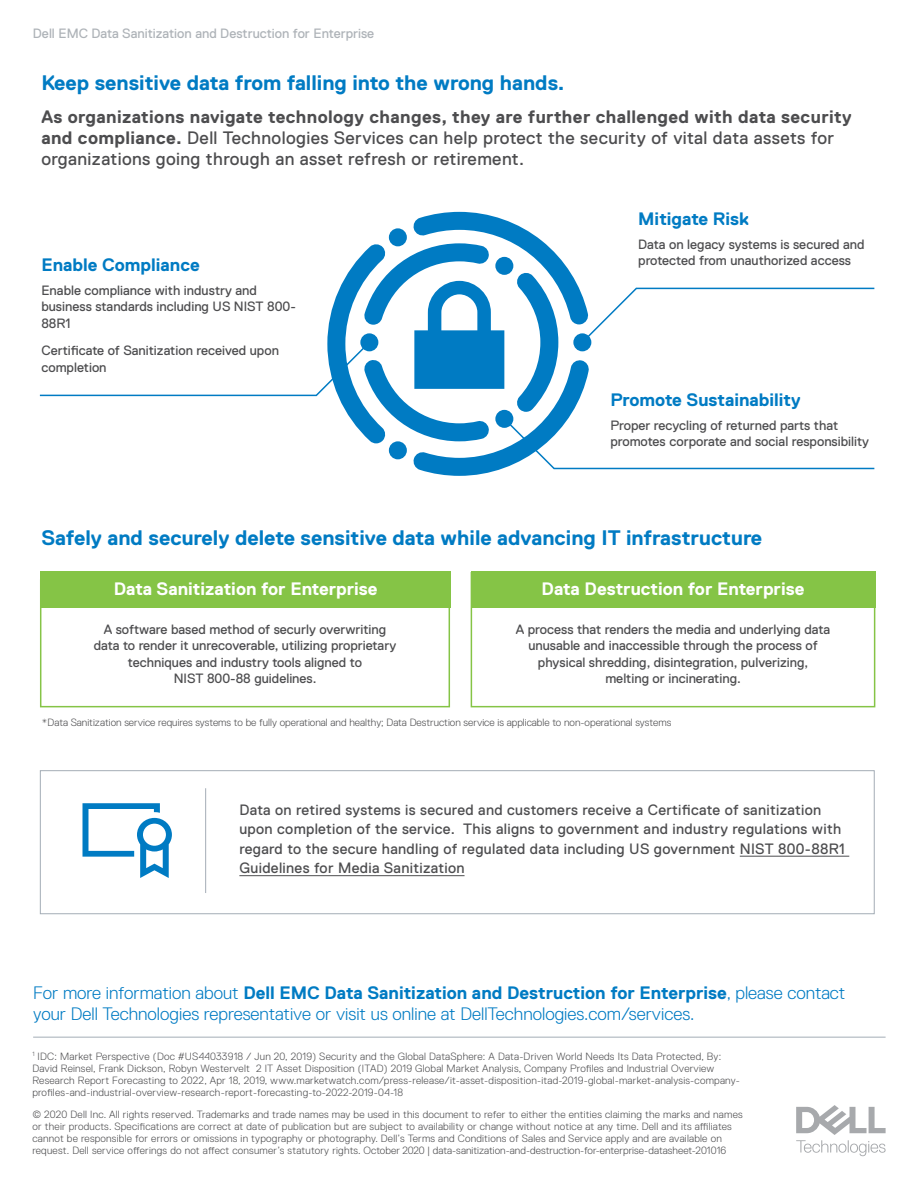
<style>
.page{position:relative;width:918px;height:1188px;background:#fff}
.page>*{position:absolute;margin:0;border:0;box-sizing:border-box;transform-origin:0 0}
.t1{font:700 21px "Dell Replica";color:#007bc3}
.t2{font:18px/21px "Dell Replica";letter-spacing:.02em;color:#4d4d4f}
.t3{font:300 18px/21px "Dell Replica";color:#007bc3}
.t4{font:700 18px "Dell Replica";color:#fff}
.t5{font:700 18px "Dell Replica";color:#007bc3}
.t6{font:15px/19.5px "Dell Replica";letter-spacing:.02em;color:#4d4d4f}
.t7{font:13.5px/16.5px "Dell Replica";color:#4d4d4f}
.t8{font:13.5px "Dell Replica";color:#aeb3b8}
.t9{font:300 10.5px/12px "Dell Replica";letter-spacing:.02em;color:#4d4d4f}
.t10{font:300 10.5px "Dell Replica";color:#4d4d4f}
.s1{font-weight:700}
</style>
<div class="page">
<hr style="left:33px;top:1037px;width:853px;height:1px;background:#a4adb6">
<div style="left:40px;top:770px;width:835px;height:144px;border:1px solid #a4adb6"></div>
<div style="left:40px;top:580px;width:410px;height:127px;border:2px solid #85c446"></div>
<div style="left:40px;top:571px;width:410px;height:36px;background:#85c446"></div>
<div style="left:471px;top:571px;width:404px;height:36px;background:#85c446"></div>
<div style="left:471px;top:572px;width:404px;height:135px;border:2px solid #85c446"></div>
<svg style="left:796px;top:1105px;width:90px;height:51px"></svg>
<hr style="left:740px;top:856px;width:109px;height:1px;background:#4d4d4f">
<hr style="left:239px;top:875px;width:226px;height:1px;background:#4d4d4f">
<svg style="left:327px;top:212px;width:264px;height:264px"></svg>
<svg style="left:581px;top:287px;width:294px;height:57px"></svg>
<svg style="left:39px;top:340px;width:333px;height:57px"></svg>
<svg style="left:502px;top:416px;width:373px;height:54px"></svg>
<svg style="left:83px;top:803px;width:89px;height:75px"></svg>
<hr style="left:205px;top:788px;width:1px;height:105px;background:#a4adb6">
<p class="t8" style="left:33px;top:26px;width:343px">Dell EMC Data Sanitization and Destruction for Enterprise</p>
<h1 class="t1" style="left:41px;top:71px;width:525px">Keep sensitive data from falling into the wrong hands.</h1>
<p class="t2" style="left:41px;top:107px;width:812px"><span class="s1">As organizations navigate technology changes, they are further challenged with data security and compliance.</span> Dell Technologies Services can help protect the security of vital data assets for organizations going through an asset refresh or retirement.</p>
<h2 class="t5" style="left:41px;top:255px;width:160px">Enable Compliance</h2>
<p class="t7" style="left:41px;top:282px;width:256px">Enable compliance with industry and business standards including US NIST 800-<br>88R1</p>
<p class="t7" style="left:41px;top:342px;width:239px">Certificate of Sanitization received upon completion</p>
<h2 class="t5" style="left:638px;top:209px;width:112px">Mitigate Risk</h2>
<p class="t7" style="left:638px;top:236px;width:228px">Data on legacy systems is secured and protected from unauthorized access</p>
<h2 class="t5" style="left:610px;top:389px;width:192px">Promote Sustainability</h2>
<p class="t7" style="left:610px;top:417px;width:260px">Proper recycling of returned parts that promotes corporate and social responsibility</p>
<h1 class="t1" style="left:41px;top:526px;width:722px">Safely and securely delete sensitive data while advancing IT infrastructure</h1>
<h2 class="t4" style="left:542px;top:579px;width:264px">Data Destruction for Enterprise</h2>
<h2 class="t4" style="left:114px;top:579px;width:265px">Data Sanitization for Enterprise</h2>
<p class="t7" style="left:94px;top:621px;width:304px;text-align:center">A software based method of securly overwriting data to render it unrecoverable, utilizing proprietary techniques and industry tools aligned to<br>NIST 800-88 guidelines.</p>
<p class="t7" style="left:516px;top:621px;width:316px;text-align:center">A process that renders the media and underlying data unusable and inaccessible through the process of physical shredding, disintegration, pulverizing, melting or incinerating.</p>
<p class="t10" style="left:41px;top:717px;width:631px">*Data Sanitization service requires systems to be fully operational and healthy; Data Destruction service is applicable to non-operational systems</p>
<p class="t6" style="left:239px;top:800px;width:607px">Data on retired systems is secured and customers receive a Certificate of sanitization upon completion of the service. This aligns to government and industry regulations with regard to the secure handling of regulated data including US government NIST 800-88R1<br>Guidelines for Media Sanitization</p>
<h2 class="t3" style="left:33px;top:982px;width:814px">For more information about <span class="s1">Dell EMC Data Sanitization and Destruction for Enterprise</span>, please contact your Dell Technologies representative or visit us online at DellTechnologies.com/services.</h2>
<p class="t9" style="left:32px;top:1050px;width:709px"><sup>1</sup> IDC: Market Perspective (Doc #US44033918 / Jun 20, 2019) Security and the Global DataSphere: A Data-Driven World Needs Its Data Protected, By:<br>David Reinsel, Frank Dickson, Robyn Westervelt 2 IT Asset Disposition (ITAD) 2019 Global Market Analysis, Company Profiles and Industrial Overview Research Report Forecasting to 2022, Apr 18, 2019, www.marketwatch.com/press-release/it-asset-disposition-itad-2019-global-market-analysis-company&shy;profiles-and-industrial-overview-research-report-forecasting-to-2022-2019-04-18</p>
<p class="t9" style="left:32px;top:1109px;width:712px">© 2020 Dell Inc. All rights reserved. Trademarks and trade names may be used in this document to refer to either the entities claiming the marks and names or their products. Specifications are correct at date of publication but are subject to availability or change without notice at any time. Dell and its affiliates cannot be responsible for errors or omissions in typography or photography. Dell’s Terms and Conditions of Sales and Service apply and are available on request. Dell service offerings do not affect consumer’s statutory rights. October 2020 | data-sanitization-and-destruction-for-enterprise-datasheet-201016</p>
</div>
